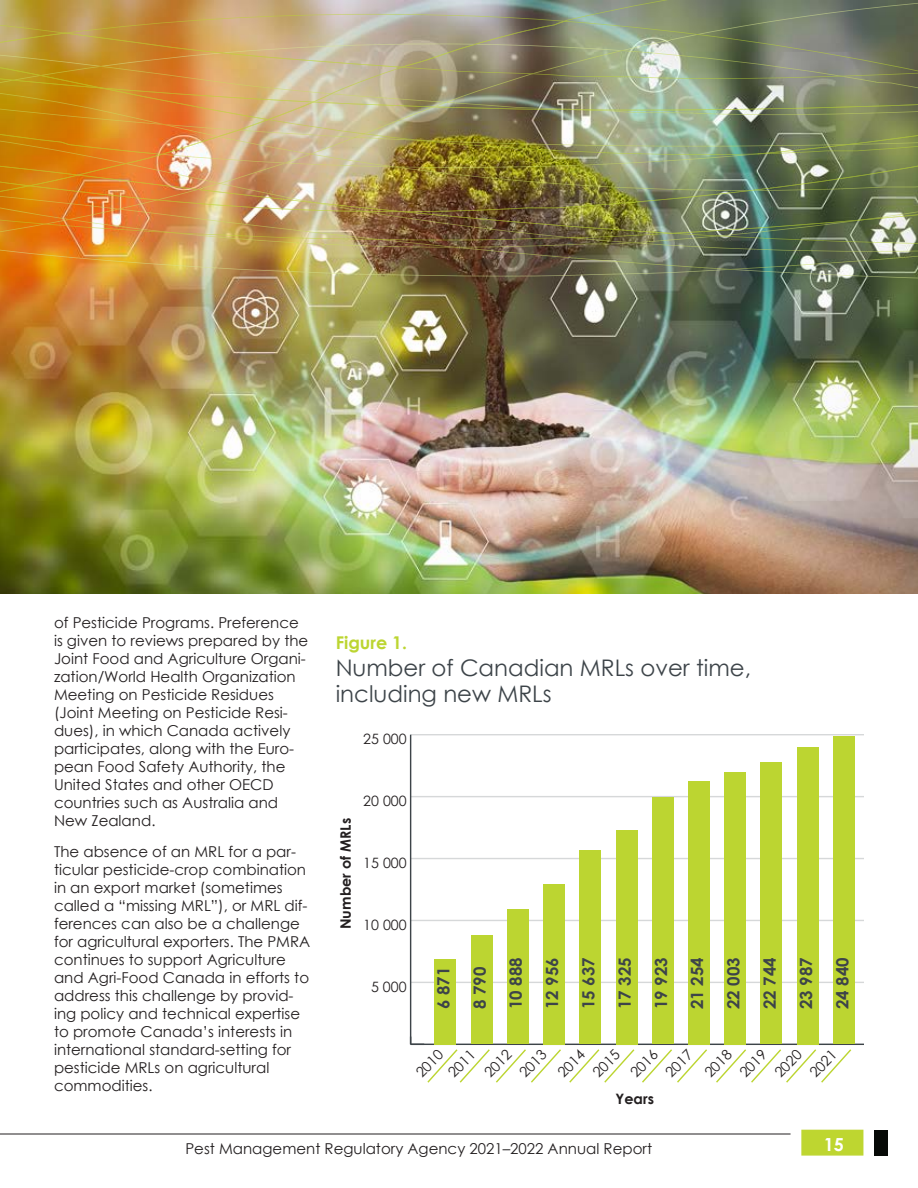
<style>
.page{position:relative;width:918px;height:1188px;background:#fff}
.page>*{position:absolute;margin:0;border:0;box-sizing:border-box;transform-origin:0 0}
.t1{font:22.8px/26.4px "Century Gothic";color:#3d4449}
.t2{font:700 18px "Century Gothic";color:#fff}
.t3{font:700 17.55px "Century Gothic";color:#bcd531}
.t4{font:700 16.8px/36.3px "Century Gothic";color:#3d4449}
.t5{font:15px/18px "Century Gothic";color:#231f20}
.t6{font:700 14.4px "Century Gothic";color:#231f20}
.t7{font:14.25px/24.8px "Century Gothic";color:#231f20}
</style>
<div class="page">
<img style="left:0;top:279px;width:918px;height:315px">
<img style="left:0;top:0;width:918px;height:279px">
<hr style="left:0;top:1134px;width:791px;height:1px;background:#231f20">
<hr style="left:411px;top:1044px;width:453px;height:1px;background:#3d4449">
<hr style="left:410px;top:735px;width:1px;height:309px;background:#3d4449">
<hr style="left:411px;top:982px;width:453px;height:1px;background:#3d4449">
<hr style="left:411px;top:920px;width:453px;height:1px;background:#3d4449">
<hr style="left:411px;top:858px;width:453px;height:1px;background:#3d4449">
<hr style="left:411px;top:796px;width:453px;height:1px;background:#3d4449">
<hr style="left:411px;top:734px;width:453px;height:1px;background:#3d4449">
<div style="left:833px;top:737px;width:22px;height:307px;background:#bcd531"></div>
<div style="left:797px;top:747px;width:21px;height:297px;background:#bcd531"></div>
<div style="left:760px;top:763px;width:22px;height:281px;background:#bcd531"></div>
<div style="left:724px;top:772px;width:22px;height:272px;background:#bcd531"></div>
<div style="left:688px;top:781px;width:22px;height:263px;background:#bcd531"></div>
<div style="left:652px;top:798px;width:22px;height:246px;background:#bcd531"></div>
<div style="left:616px;top:830px;width:21px;height:214px;background:#bcd531"></div>
<div style="left:579px;top:851px;width:22px;height:193px;background:#bcd531"></div>
<div style="left:543px;top:884px;width:22px;height:160px;background:#bcd531"></div>
<div style="left:507px;top:909px;width:22px;height:135px;background:#bcd531"></div>
<div style="left:471px;top:935px;width:22px;height:109px;background:#bcd531"></div>
<div style="left:435px;top:959px;width:21px;height:85px;background:#bcd531"></div>
<svg style="left:410px;top:1037px;width:299px;height:46px"></svg>
<svg style="left:716px;top:1049px;width:136px;height:34px"></svg>
<div style="left:801px;top:1130px;width:62px;height:26px;background:#bed630;border:2px solid #bed631"></div>
<div style="left:874px;top:1130px;width:13px;height:25px;background:#070a07"></div>
<p class="t5" style="left:54px;top:613px;width:256px">of Pesticide Programs. Preference is given to reviews prepared by the<br>Joint Food and Agriculture Organi&shy;zation/World Health Organization<br>Meeting on Pesticide Residues (Joint Meeting on Pesticide Resi&shy;dues), in which Canada actively participates, along with the Euro&shy;pean Food Safety Authority, the<br>United States and other OECD countries such as Australia and<br>New Zealand.</p>
<p class="t5" style="left:54px;top:843px;width:258px">The absence of an MRL for a par&shy;ticular pesticide-crop combination in an export market (sometimes called a “missing MRL”), or MRL dif&shy;ferences can also be a challenge for agricultural exporters. The PMRA continues to support Agriculture and Agri-Food Canada in efforts to address this challenge by provid&shy;ing policy and technical expertise to promote Canada’s interests in international standard-setting for pesticide MRLs on agricultural commodities.</p>
<p class="t3" style="left:336px;top:630px;width:73px">Figure 1.</p>
<p class="t1" style="left:336px;top:654px;width:417px">Number of Canadian MRLs over time, including new MRLs</p>
<p class="t7" style="left:363px;top:726px;width:45px">25 000</p>
<p class="t6" style="left:335px;top:929px;width:113px;rotate:-90deg">Number of MRLs</p>
<p class="t7" style="left:363px;top:788px;width:45px">20 000</p>
<p class="t7" style="left:363px;top:850px;width:45px">15 000</p>
<p class="t7" style="left:363px;top:912px;width:45px">10 000</p>
<p class="t7" style="left:371px;top:974px;width:37px">5 000</p>
<p class="t4" style="left:424px;top:1009px;width:53px;rotate:-90deg">6 871<br>8 790<br>10 888<br>12 956<br>15 637<br>17 325<br>19 923<br>21 254<br>22 003<br>22 744<br>23 987<br>24 840</p>
<p class="t7" style="left:426px;top:1050px;width:33px;line-height:22.8px;text-indent:-23px;rotate:-45deg">2010<br>2011</p>
<p class="t7" style="left:495px;top:1048px;width:33px;text-indent:-25px;rotate:-45deg">2012<br>2013</p>
<p class="t7" style="left:569px;top:1048px;width:33px;text-indent:-25px;rotate:-45deg">2014<br>2015</p>
<p class="t7" style="left:642px;top:1048px;width:33px;text-indent:-25px;rotate:-45deg">2016<br>2017</p>
<p class="t7" style="left:698px;top:1066px;width:33px;rotate:-45deg">2018</p>
<p class="t7" style="left:733px;top:1066px;width:33px;rotate:-45deg">2019</p>
<p class="t7" style="left:768px;top:1066px;width:33px;rotate:-45deg">2020</p>
<p class="t7" style="left:803px;top:1066px;width:33px;rotate:-45deg">2021</p>
<p class="t6" style="left:616px;top:1088px;width:40px">Years</p>
<p class="t5" style="left:185px;top:1139px;width:468px">Pest Management Regulatory Agency 2021–2022 Annual Report</p>
<p class="t2" style="left:824px;top:1130px;width:22px">15</p>
</div>
